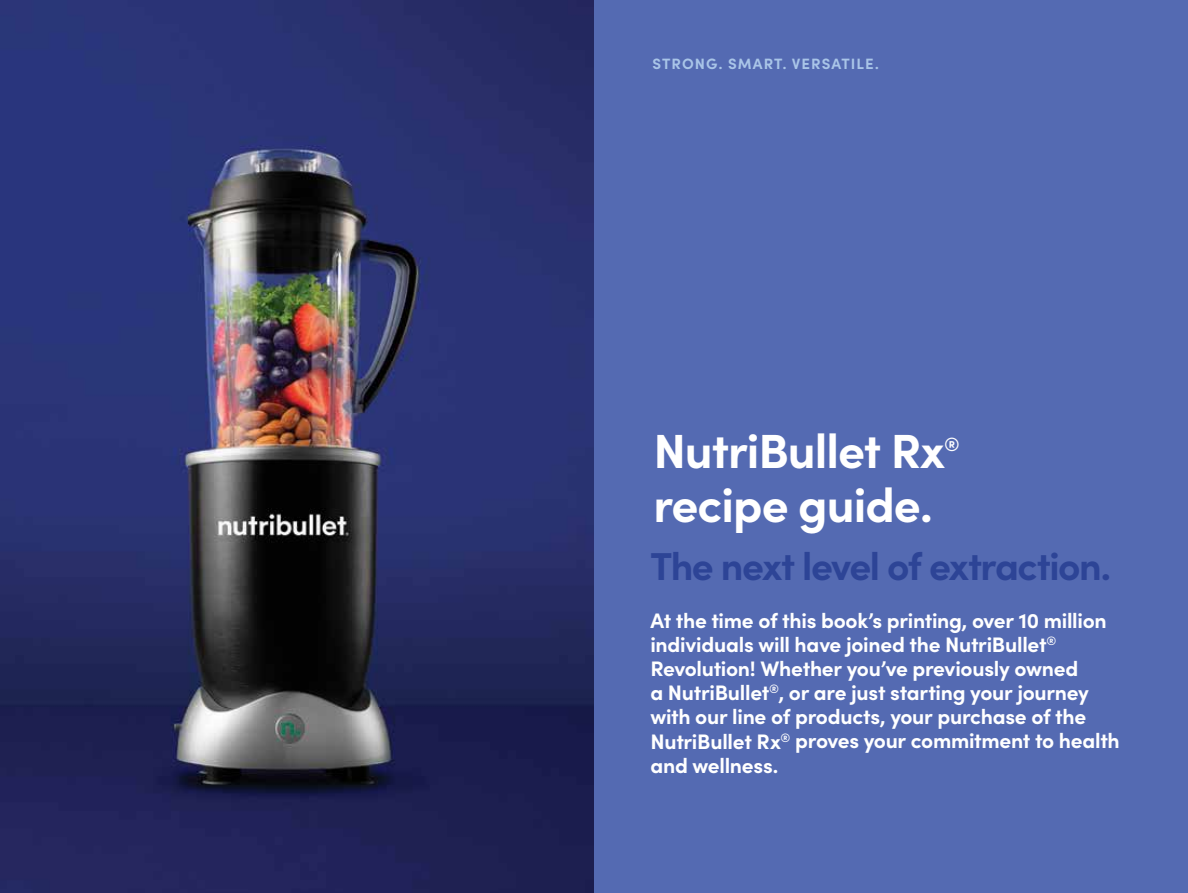
<style>
.page{position:relative;width:1188px;height:893px;background:#fff}
.page>*{position:absolute;margin:0;border:0;box-sizing:border-box;transform-origin:0 0}
.t1{font:700 48px "Sofia Pro";letter-spacing:-.02em;color:#fff}
.t2{font:700 39px "Sofia Pro";letter-spacing:-.04em;color:#2d4496}
.t3{font:700 21px/24px "Sofia Pro";letter-spacing:-.015em;color:#fff}
.t4{font:700 19.2px "Sofia Pro";color:#fff}
.t5{font:700 15px "Sofia Pro";letter-spacing:.07em;color:#a9c5e8}
</style>
<div class="page">
<img style="left:0;top:0;width:594px;height:893px">
<div style="left:594px;top:0;width:594px;height:893px;background:#546ab2"></div>
<p class="t5" style="left:653px;top:52px;width:228px">STRONG. SMART. VERSATILE.</p>
<h1 class="t1" style="left:653px;top:414px;width:293px">NutriBullet Rx</h1>
<p class="t4" style="left:944px;top:429px;width:17px">®</p>
<h1 class="t1" style="left:653px;top:468px;width:281px">recipe guide.</h1>
<h2 class="t2" style="left:650px;top:537px;width:462px">The next level of extraction.</h2>
<p class="t3" style="left:650px;top:607px;width:471px">At the time of this book’s printing, over 10 million individuals will have joined the NutriBullet<sup>® </sup>Revolution! Whether you’ve previously owned<br>a NutriBullet<sup>®</sup>, or are just starting your journey with our line of products, your purchase of the NutriBullet Rx<sup>®</sup> proves your commitment to health and wellness.</p>
</div>
